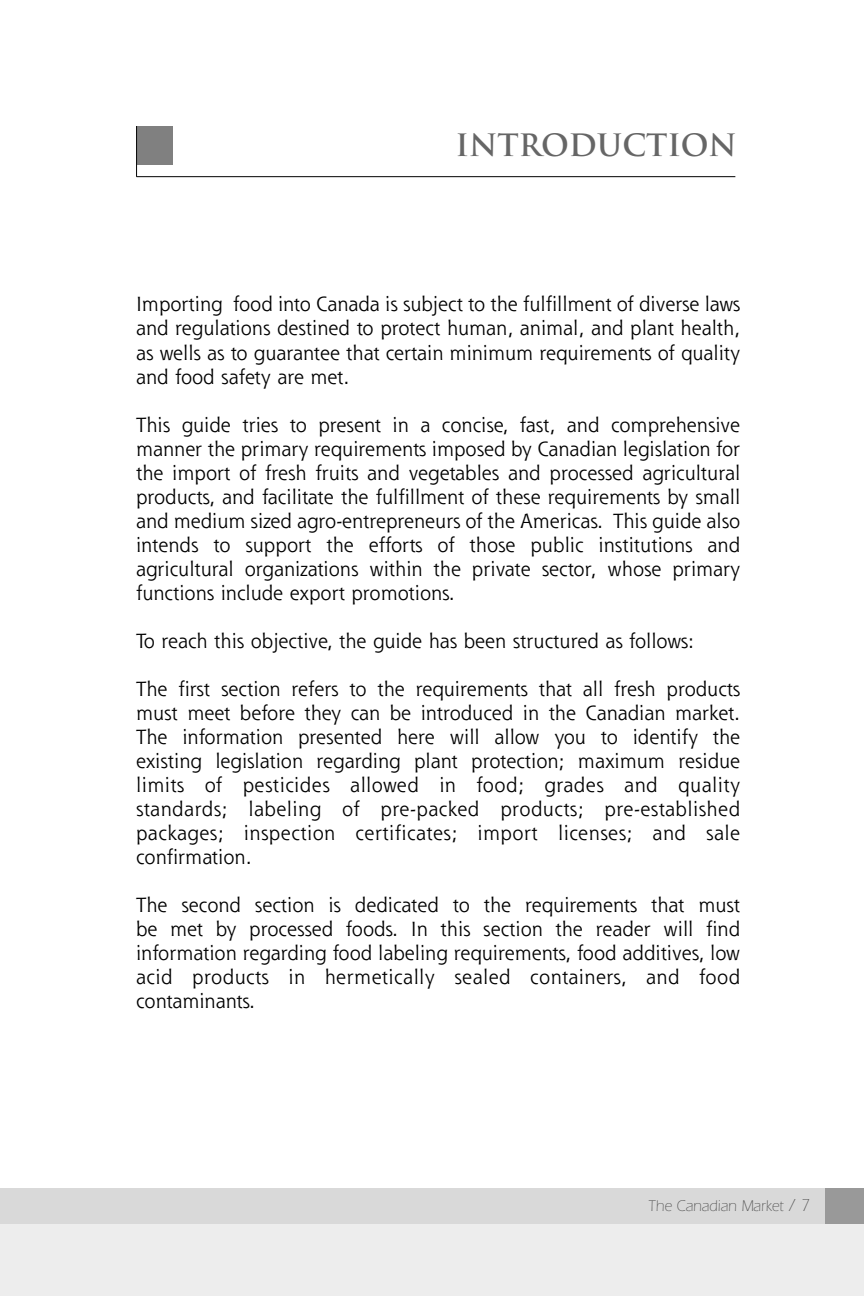
<style>
.page{position:relative;width:864px;height:1296px;background:#fff}
.page>*{position:absolute;margin:0;border:0;box-sizing:border-box;transform-origin:0 0}
.t1{font:700 30px "Trajan";color:#666}
.t2{font:20px/24px "Shannon";color:#000;text-align:justify}
.t3{font:300 16px "Itc Eras";color:#4d4d4d;scale:.95 1}
.s1{font-size:18px}
</style>
<div class="page">
<div style="left:0;top:1209px;width:864px;height:87px;background:#ededed"></div>
<div style="left:0;top:1188px;width:862px;height:36px;background:#d9d9d9"></div>
<div style="left:825px;top:1188px;width:39px;height:36px;background:#999"></div>
<div style="left:137px;top:126px;width:36px;height:39px;background:#808080"></div>
<hr style="left:137px;top:176px;width:598px;height:1px;background:#000">
<hr style="left:136px;top:126px;width:1px;height:51px;background:#000">
<h1 class="t1" style="left:456px;top:128px;width:283px">INTRODUCTION</h1>
<p class="t2" style="left:136px;top:294px;width:606px">Importing food into Canada is subject to the fulfillment of diverse laws and regulations destined to protect human, animal, and plant health, as wells as to guarantee that certain minimum requirements of quality and food safety are met.</p>
<p class="t2" style="left:136px;top:414px;width:606px">This guide tries to present in a concise, fast, and comprehensive manner the primary requirements imposed by Canadian legislation for the import of fresh fruits and vegetables and processed agricultural products, and facilitate the fulfillment of these requirements by small and medium sized agro-entrepreneurs of the Americas. This guide also intends to support the efforts of those public institutions and agricultural organizations within the private sector, whose primary functions include export promotions.</p>
<p class="t2" style="left:136px;top:630px;width:559px">To reach this objective, the guide has been structured as follows:</p>
<p class="t2" style="left:136px;top:678px;width:606px">The first section refers to the requirements that all fresh products must meet before they can be introduced in the Canadian market.<br>The information presented here will allow you to identify the existing legislation regarding plant protection; maximum residue limits of pesticides allowed in food; grades and quality standards; labeling of pre-packed products; pre-established packages; inspection certificates; import licenses; and sale confirmation.</p>
<p class="t2" style="left:136px;top:894px;width:606px">The second section is dedicated to the requirements that must be met by processed foods. In this section the reader will find information regarding food labeling requirements, food additives, low acid products in hermetically sealed containers, and food contaminants.</p>
<p class="t3" style="left:649px;top:1201px;width:171px">The Canadian Market <span class="s1">/ 7</span></p>
</div>
